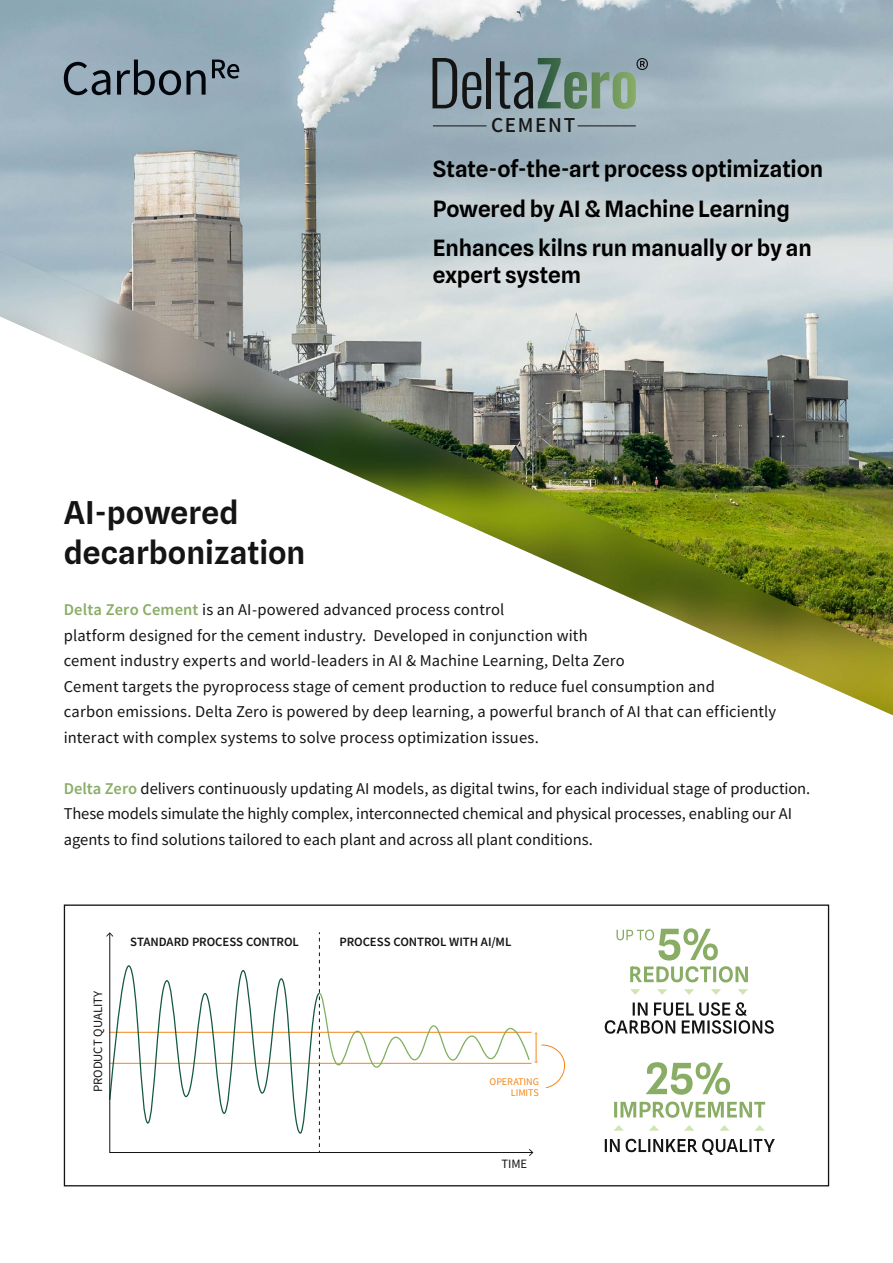
<style>
.page{position:relative;width:893px;height:1263px;background:#fff}
.page>*{position:absolute;margin:0;border:0;box-sizing:border-box;transform-origin:0 0}
.t1{font:600 31.5px/40.5px "Spline Sans";letter-spacing:.005em;color:#141414}
.t2{font:600 22.5px/39.8px "Spline Sans";letter-spacing:-.005em;color:#000}
.t3{font:500 21.3px "Mada";letter-spacing:.08em;color:#141414}
.t4{font:16.5px/25.5px "Mada";letter-spacing:.005em;color:#141414}
.t5{font:600 12.75px "Mada";letter-spacing:-.005em;color:#141414}
.t6{font:12.75px "Mada";letter-spacing:-.01em;color:#141414}
.t7{font:10.2px/10.4px "Mada";letter-spacing:-.005em;color:#f58618;text-align:right}
.s1{font-weight:600;color:#8aad66}
</style>
<div class="page">
<img style="left:0;top:0;width:893px;height:251px">
<hr style="left:578px;top:125px;width:58px;height:1px;background:#141414">
<hr style="left:433px;top:125px;width:53px;height:1px;background:#141414">
<svg style="left:433px;top:58px;width:48px;height:51px;background:#68757e"></svg>
<hr style="left:487px;top:58px;width:4px;height:50px;background:#141414">
<svg style="left:495px;top:58px;width:153px;height:51px;background:#7c948f"></svg>
<svg style="left:64px;top:60px;width:175px;height:35px;background:#71828e"></svg>
<svg style="left:630px;top:966px;width:118px;height:16px"></svg>
<svg style="left:605px;top:1002px;width:169px;height:32px"></svg>
<svg style="left:616px;top:928px;width:102px;height:32px"></svg>
<svg style="left:630px;top:989px;width:10px;height:6px"></svg>
<svg style="left:684px;top:989px;width:10px;height:6px"></svg>
<svg style="left:657px;top:989px;width:10px;height:6px"></svg>
<svg style="left:711px;top:989px;width:10px;height:6px"></svg>
<svg style="left:738px;top:989px;width:10px;height:6px"></svg>
<svg style="left:614px;top:1101px;width:151px;height:17px"></svg>
<svg style="left:605px;top:1139px;width:170px;height:16px"></svg>
<svg style="left:646px;top:1062px;width:84px;height:33px"></svg>
<svg style="left:755px;top:1125px;width:10px;height:6px"></svg>
<svg style="left:684px;top:1125px;width:10px;height:6px"></svg>
<svg style="left:719px;top:1125px;width:10px;height:6px"></svg>
<svg style="left:649px;top:1125px;width:10px;height:6px"></svg>
<svg style="left:614px;top:1125px;width:10px;height:6px"></svg>
<svg style="left:106px;top:932px;width:459px;height:224px"></svg>
<img style="left:0;top:251px;width:893px;height:464px">
<p class="t3" style="left:491px;top:113px;width:86px">CEMENT</p>
<h2 class="t2" style="left:433px;top:149px;width:392px">State-of-the-art process optimization<br>Powered by AI &amp; Machine Learning<br>Enhances kilns run manually or by an</h2>
<h2 class="t2" style="left:433px;top:255px;width:150px">expert system</h2>
<h1 class="t1" style="left:64px;top:492px;width:243px">AI-powered decarbonization</h1>
<p class="t4" style="left:64px;top:597px;width:714px"><span class="s1">Delta Zero Cement</span> is an AI-powered advanced process control<br>platform designed for the cement industry. Developed in conjunction with<br>cement industry experts and world-leaders in AI &amp; Machine Learning, Delta Zero<br>Cement targets the pyroprocess stage of cement production to reduce fuel consumption and<br>carbon emissions. Delta Zero is powered by deep learning, a powerful branch of AI that can efficiently interact with complex systems to solve process optimization issues.</p>
<p class="t4" style="left:64px;top:776px;width:748px"><span class="s1">Delta Zero</span> delivers continuously updating AI models, as digital twins, for each individual stage of production.<br>These models simulate the highly complex, interconnected chemical and physical processes, enabling our AI agents to find solutions tailored to each plant and across all plant conditions.</p>
<p class="t6" style="left:91px;top:1092px;width:103px;rotate:-90deg">PRODUCT QUALITY</p>
<p class="t5" style="left:130px;top:934px;width:170px">STANDARD PROCESS CONTROL</p>
<p class="t5" style="left:339px;top:934px;width:173px">PROCESS CONTROL WITH AI/ML</p>
<p class="t7" style="left:490px;top:1077px;width:51px">OPERATING<br>LIMITS</p>
<p class="t6" style="left:502px;top:1157px;width:27px">TIME</p>
</div>
